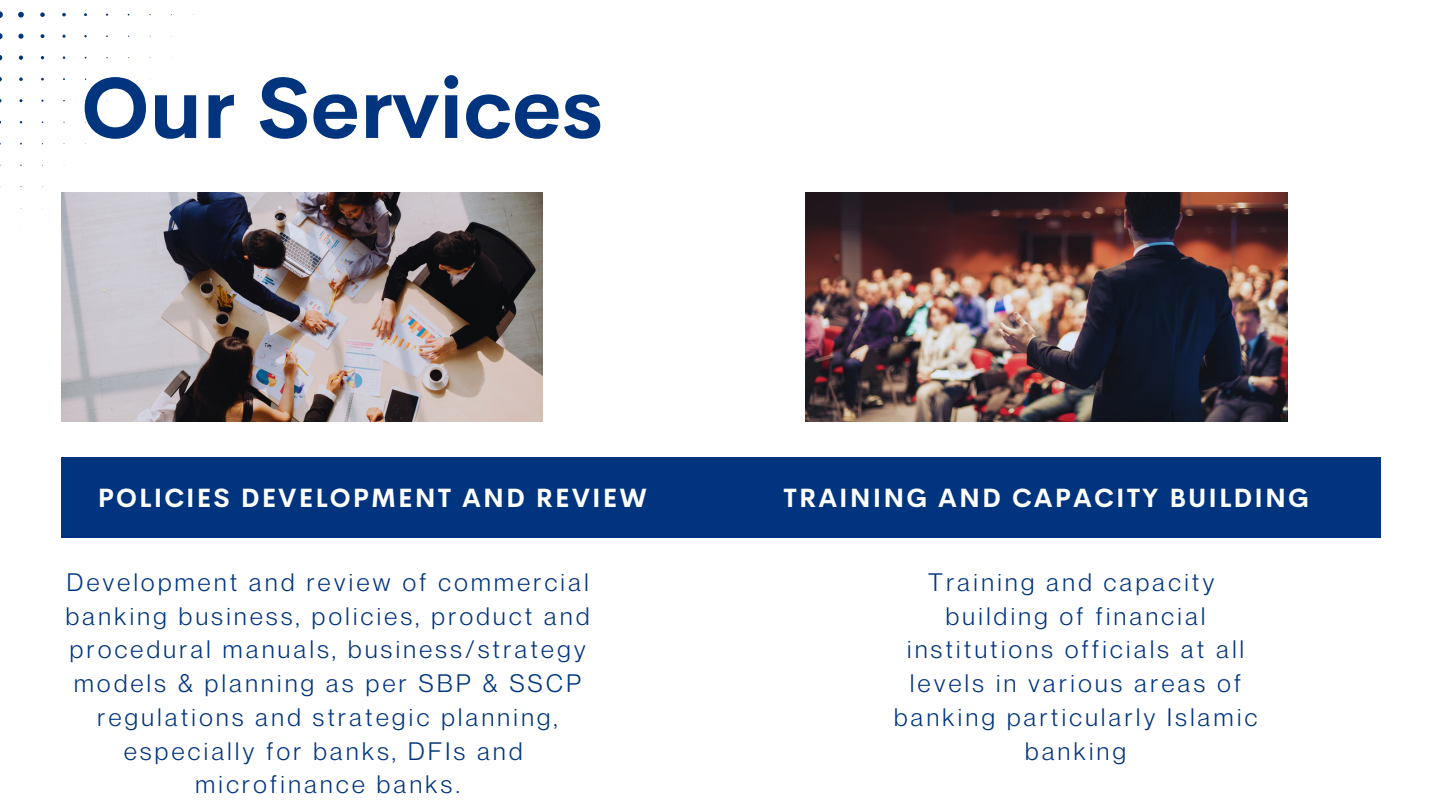
<style>
.page{position:relative;width:1440px;height:810px;background:#fff}
.page>*{position:absolute;margin:0;border:0;box-sizing:border-box;transform-origin:0 0}
.t1{font:700 85.1px "Cerebri Sans";color:#01347f}
.t2{font:700 25.9px "Cerebri Sans";letter-spacing:.08em;color:#fff}
.t3{font:24.7px/33.8px "Neue Montreal";letter-spacing:.14em;color:#01347f;text-align:center}
</style>
<div class="page">
<div style="left:61px;top:457px;width:1320px;height:81px;background:#01347f"></div>
<img style="left:61px;top:193px;width:482px;height:229px">
<svg style="left:0;top:11px;width:3px;height:7px"></svg>
<svg style="left:18px;top:12px;width:6px;height:6px"></svg>
<svg style="left:40px;top:12px;width:5px;height:5px"></svg>
<svg style="left:62px;top:13px;width:4px;height:3px"></svg>
<svg style="left:0;top:33px;width:3px;height:6px"></svg>
<svg style="left:18px;top:34px;width:6px;height:5px"></svg>
<svg style="left:41px;top:34px;width:3px;height:4px"></svg>
<svg style="left:19px;top:56px;width:4px;height:4px"></svg>
<svg style="left:19px;top:77px;width:4px;height:4px"></svg>
<img style="left:806px;top:193px;width:481px;height:229px">
<h1 class="t1" style="left:81px;top:53px;width:524px">Our Services</h1>
<p class="t2" style="left:98px;top:481px;width:551px">POLICIES DEVELOPMENT AND REVIEW</p>
<p class="t2" style="left:784px;top:481px;width:527px">TRAINING AND CAPACITY BUILDING</p>
<p class="t3" style="left:66px;top:565px;width:525px">Development and review of commercial banking business, policies, product and procedural manuals, business/strategy models &amp; planning as per SBP &amp; SSCP regulations and strategic planning, especially for banks, DFIs and microfinance banks.</p>
<p class="t3" style="left:894px;top:565px;width:365px">Training and capacity building of financial institutions officials at all levels in various areas of banking particularly Islamic banking</p>
</div>
